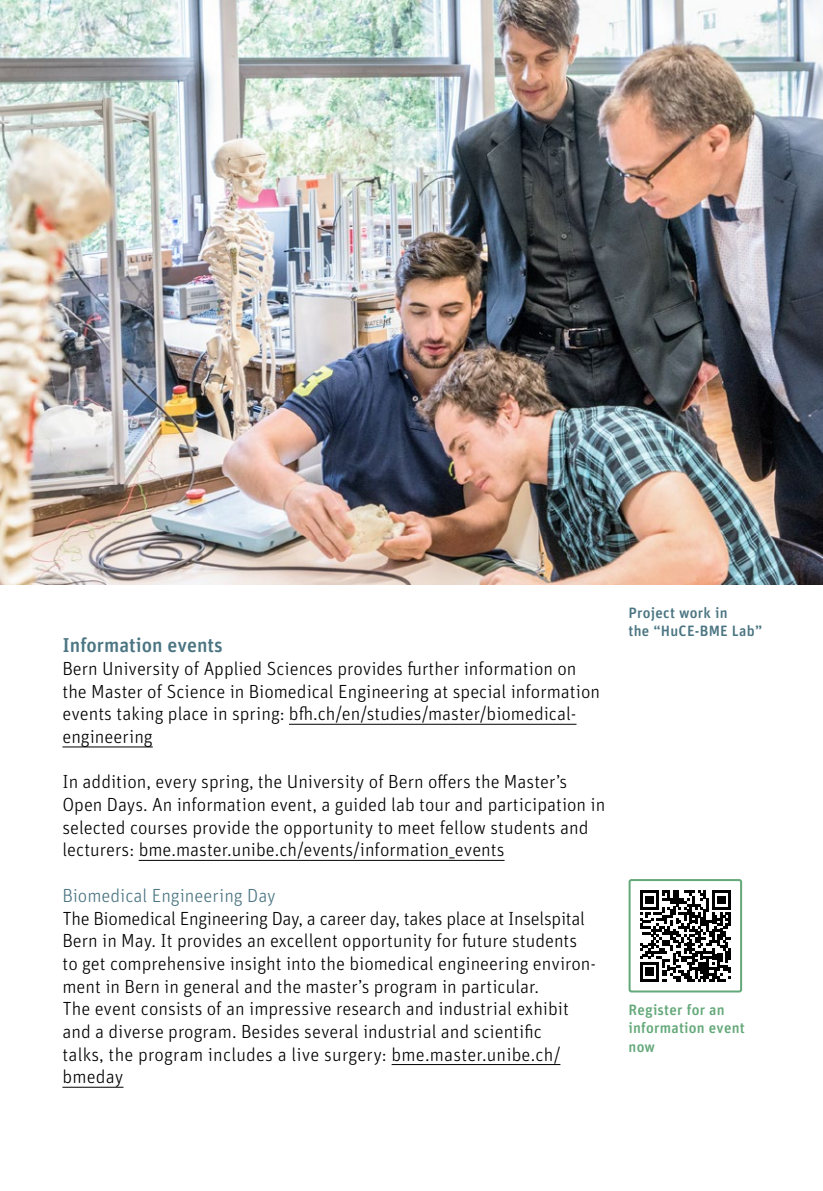
<style>
.page{position:relative;width:823px;height:1191px;background:#fff}
.page>*{position:absolute;margin:0;border:0;box-sizing:border-box;transform-origin:0 0}
.t1{font:500 20px "Unit Rounded Pro";color:#4b7582}
.t2{font:300 19px/22.6px "Unit Rounded Pro";color:#000}
.t3{font:300 19px "Unit Rounded Pro";color:#4b7582}
.t4{font:500 15px/18.2px "Unit Rounded Pro";letter-spacing:.015em;color:#63a879}
.t5{font:500 15px/18.2px "Unit Rounded Pro";letter-spacing:.015em;color:#4b7582}
</style>
<div class="page">
<hr style="left:289px;top:724px;width:287px;height:1px;background:#000">
<hr style="left:62px;top:746px;width:91px;height:1px;background:#000">
<hr style="left:139px;top:860px;width:365px;height:1px;background:#000">
<hr style="left:391px;top:1064px;width:169px;height:1px;background:#000">
<hr style="left:62px;top:1086px;width:61px;height:1px;background:#000">
<svg style="left:640px;top:890px;width:90px;height:91px"></svg>
<div style="left:628px;top:879px;width:113px;height:113px;border:2px solid #63a879;border-radius:2px"></div>
<img style="left:0;top:0;width:822px;height:584px">
<p class="t1" style="left:62px;top:631px;width:162px">Information events</p>
<p class="t2" style="left:62px;top:656px;width:539px">Bern University of Applied Sciences provides further information on the Master of Science in Biomedical Engineering at special information events taking place in spring: bfh.ch/en/studies/master/biomedical&shy;engineering</p>
<p class="t2" style="left:62px;top:770px;width:544px">In addition, every spring, the University of Bern offers the Masterʼs Open Days. An information event, a guided lab tour and participation in selected courses provide the opportunity to meet fellow students and lecturers: bme.master.unibe.ch/events/information_events</p>
<p class="t3" style="left:62px;top:883px;width:215px">Biomedical Engineering Day</p>
<p class="t2" style="left:62px;top:906px;width:534px">The Biomedical Engineering Day, a career day, takes place at Inselspital Bern in May. It provides an excellent opportunity for future students to get comprehensive insight into the biomedical engineering environ&shy;ment in Bern in general and the master’s program in particular.<br>The event consists of an impressive research and industrial exhibit and a diverse program. Besides several industrial and scientific<br>talks, the program includes a live surgery: bme.master.unibe.ch/ bmeday</p>
<p class="t5" style="left:628px;top:603px;width:135px">Project work in<br>the “HuCE-BME Lab”</p>
<p class="t4" style="left:628px;top:1000px;width:118px">Register for an information event now</p>
</div>
